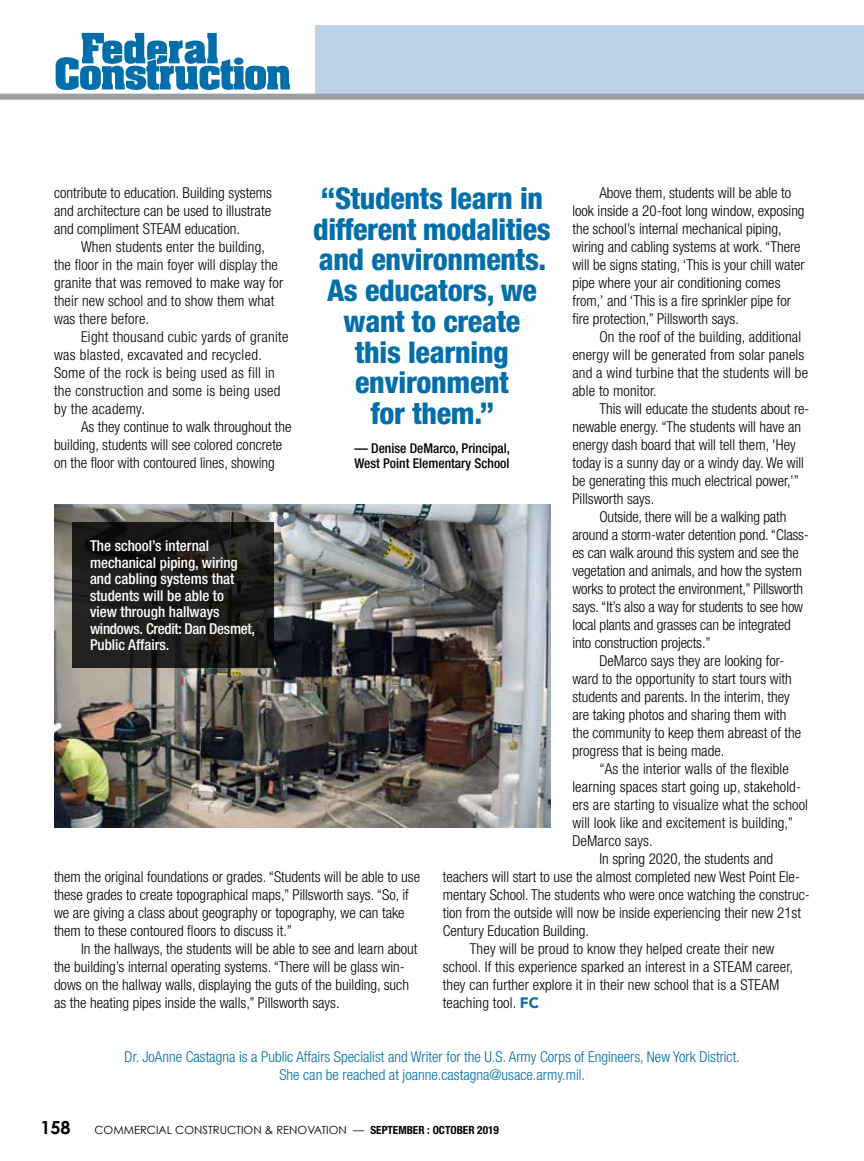
<style>
.page{position:relative;width:864px;height:1161px;background:#fff}
.page>*{position:absolute;margin:0;border:0;box-sizing:border-box;transform-origin:0 0}
.t1{font:800 condensed 30px/30.8px "Helvetica Neue";letter-spacing:-.01em;color:#006ea9;text-align:center}
.t2{font:700 18px "Century Gothic";color:#000}
.t3{font:300 condensed 15px/18px "Helvetica Neue";color:#000}
.t4{font:300 condensed 15px/18px "Helvetica Neue";color:#006ea9;text-align:center}
.t5{font:300 condensed 15px/18px "Helvetica Neue";letter-spacing:.02em;color:#000}
.t6{font:500 condensed 15px/16.5px "Helvetica Neue";color:#fff}
.t7{font:500 condensed 13.5px/15px "Helvetica Neue";color:#000}
.t8{font:11.25px "Century Gothic";color:#000}
.s1{font-family:"Avenir";font-weight:900;font-stretch:normal;color:#006ea9}
.s2{font-family:"Helvetica Neue";font-weight:700;font-stretch:condensed}
</style>
<div class="page">
<div style="left:316px;top:25px;width:548px;height:69px;background:#bed2e7"></div>
<svg style="left:56px;top:33px;width:234px;height:57px"></svg>
<div style="left:0;top:94px;width:864px;height:6px;background:#9d9fa2"></div>
<img style="left:54px;top:504px;width:497px;height:324px">
<svg style="left:72px;top:522px;width:201px;height:146px;background:#1b1b19"></svg>
<h1 class="t1" style="left:313px;top:182px;width:239px">“Students learn in different modalities and environments.<br>As educators, we want to create<br>this learning environment<br>for them.”</h1>
<p class="t7" style="left:354px;top:440px;width:157px">— Denise DeMarco, Principal,<br>West Point Elementary School</p>
<p class="t3" style="left:54px;top:184px;width:219px;text-align:justify">contribute to education. Building systems and architecture can be used to illustrate and compliment STEAM education.</p>
<p class="t3" style="left:54px;top:238px;width:231px;text-indent:27px">When students enter the building, the floor in the main foyer will display the granite that was removed to make way for their new school and to show them what was there before.</p>
<p class="t5" style="left:54px;top:328px;width:236px;text-indent:27px">Eight thousand cubic yards of granite was blasted, excavated and recycled.<br>Some of the rock is being used as fill in the construction and some is being used by the academy.</p>
<p class="t3" style="left:54px;top:418px;width:239px;text-indent:27px">As they continue to walk throughout the building, students will see colored concrete on the floor with contoured lines, showing</p>
<p class="t3" style="left:572px;top:184px;width:234px;text-indent:27px">Above them, students will be able to look inside a 20-foot long window, exposing the school’s internal mechanical piping, wiring and cabling systems at work. “There will be signs stating, ‘This is your chill water pipe where your air conditioning comes from,’ and ‘This is a fire sprinkler pipe for fire protection,” Pillsworth says.</p>
<p class="t3" style="left:572px;top:328px;width:237px;text-indent:27px">On the roof of the building, additional energy will be generated from solar panels and a wind turbine that the students will be able to monitor.</p>
<p class="t3" style="left:599px;top:400px;width:212px">This will educate the students about re-</p>
<p class="t3" style="left:572px;top:418px;width:230px">newable energy. “The students will have an</p>
<p class="t3" style="left:572px;top:436px;width:225px">energy dash board that will tell them, 'Hey</p>
<p class="t3" style="left:572px;top:454px;width:233px">today is a sunny day or a windy day. We will</p>
<p class="t3" style="left:572px;top:472px;width:228px">be generating this much electrical power,’”</p>
<p class="t3" style="left:572px;top:490px;width:83px">Pillsworth says.</p>
<p class="t3" style="left:599px;top:508px;width:188px">Outside, there will be a walking path</p>
<p class="t3" style="left:572px;top:526px;width:238px">around a storm-water detention pond. “Class-</p>
<p class="t3" style="left:572px;top:544px;width:228px">es can walk around this system and see the</p>
<p class="t3" style="left:572px;top:562px;width:231px">vegetation and animals, and how the system</p>
<p class="t3" style="left:572px;top:580px;width:232px">works to protect the environment,” Pillsworth</p>
<p class="t3" style="left:572px;top:598px;width:232px">says. “It’s also a way for students to see how</p>
<p class="t3" style="left:572px;top:616px;width:220px">local plants and grasses can be integrated</p>
<p class="t3" style="left:572px;top:634px;width:140px">into construction projects.”</p>
<p class="t3" style="left:599px;top:652px;width:187px">DeMarco says they are looking for-</p>
<p class="t3" style="left:572px;top:670px;width:221px">ward to the opportunity to start tours with</p>
<p class="t3" style="left:572px;top:688px;width:219px">students and parents. In the interim, they</p>
<p class="t3" style="left:572px;top:706px;width:216px">are taking photos and sharing them with</p>
<p class="t3" style="left:572px;top:724px;width:230px">the community to keep them abreast of the</p>
<p class="t3" style="left:572px;top:742px;width:153px">progress that is being made.</p>
<p class="t3" style="left:599px;top:760px;width:191px">“As the interior walls of the flexible</p>
<p class="t3" style="left:572px;top:778px;width:230px">learning spaces start going up, stakehold-</p>
<p class="t3" style="left:572px;top:796px;width:237px">ers are starting to visualize what the school</p>
<p class="t3" style="left:572px;top:814px;width:222px">will look like and excitement is building,”</p>
<p class="t3" style="left:572px;top:832px;width:82px">DeMarco says.</p>
<p class="t3" style="left:599px;top:850px;width:175px">In spring 2020, the students and</p>
<p class="t3" style="left:443px;top:868px;width:359px">teachers will start to use the almost completed new West Point Ele-</p>
<p class="t3" style="left:443px;top:886px;width:369px">mentary School. The students who were once watching the construc-</p>
<p class="t3" style="left:443px;top:904px;width:360px">tion from the outside will now be inside experiencing their new 21st</p>
<p class="t3" style="left:443px;top:922px;width:148px">Century Education Building.</p>
<p class="t3" style="left:470px;top:940px;width:306px">They will be proud to know they helped create their new</p>
<p class="t3" style="left:443px;top:958px;width:352px">school. If this experience sparked an interest in a STEAM career,</p>
<p class="t3" style="left:443px;top:976px;width:338px">they can further explore it in their new school that is a STEAM</p>
<p class="t3" style="left:443px;top:994px;width:98px">teaching tool. <span class="s1">FC</span></p>
<p class="t6" style="left:90px;top:537px;width:166px">The school’s internal mechanical piping, wiring and cabling systems that students will be able to<br>view through hallways windows. Credit: Dan Desmet,<br>Public Affairs.</p>
<p class="t3" style="left:54px;top:868px;width:368px">them the original foundations or grades. “Students will be able to use these grades to create topographical maps,” Pillsworth says. “So, if we are giving a class about geography or topography, we can take them to these contoured floors to discuss it.”</p>
<p class="t3" style="left:54px;top:940px;width:365px;text-indent:27px">In the hallways, the students will be able to see and learn about the building’s internal operating systems. “There will be glass win&shy;dows on the hallway walls, displaying the guts of the building, such as the heating pipes inside the walls,” Pillsworth says.</p>
<p class="t4" style="left:125px;top:1048px;width:617px">Dr. JoAnne Castagna is a Public Affairs Specialist and Writer for the U.S. Army Corps of Engineers, New York District.<br>She can be reached at joanne.castagna@usace.army.mil.</p>
<p class="t2" style="left:40px;top:1116px;width:32px">158</p>
<p class="t8" style="left:94px;top:1123px;width:406px">COMMERCIAL CONSTRUCTION &amp; RENOVATION — <span class="s2">SEPTEMBER : OCTOBER 2019</span></p>
</div>
